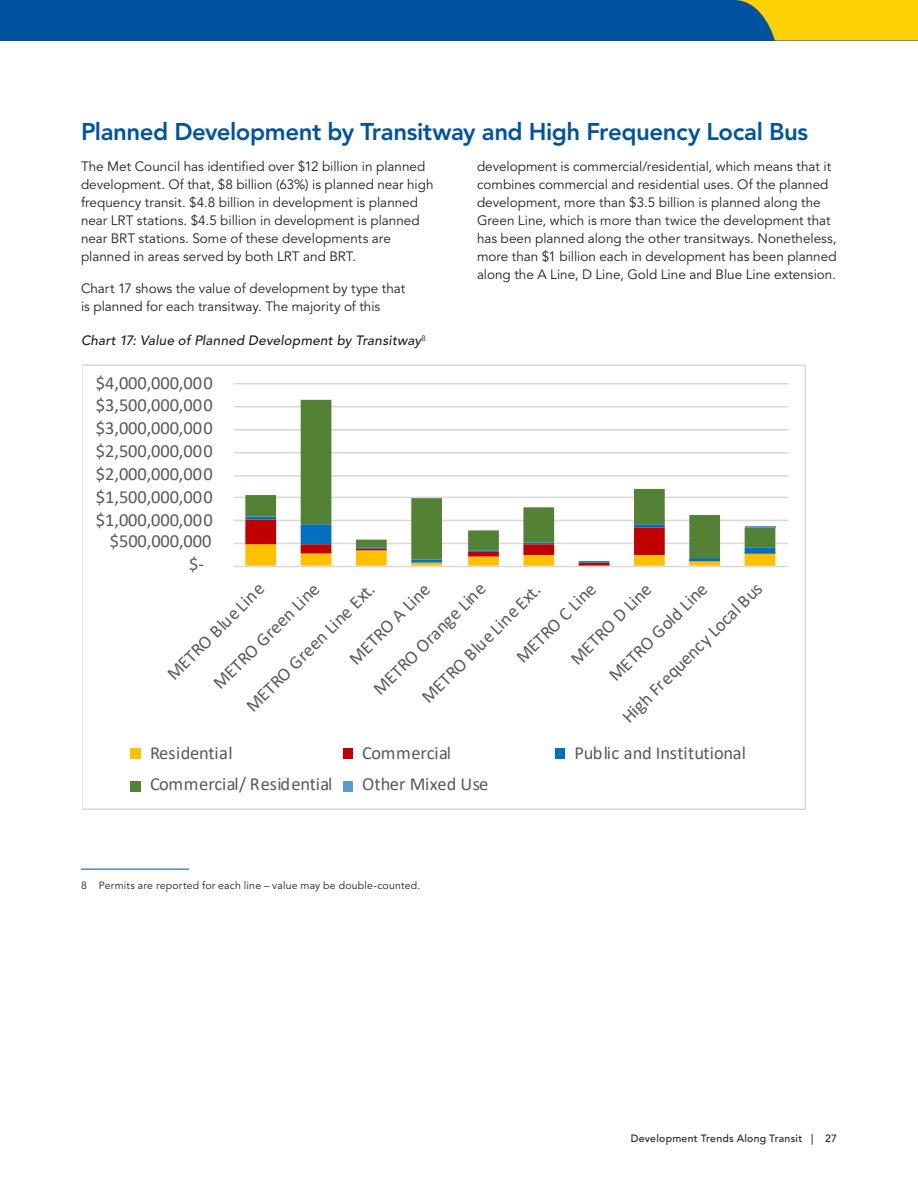
<style>
.page{position:relative;width:918px;height:1188px;background:#fff}
.page>*{position:absolute;margin:0;border:0;box-sizing:border-box;transform-origin:0 0}
.Heading_2{font:800 24px "Avenir LT Std";letter-spacing:-.02em;color:#0153a0}
.t1{font:18.45px "Calibri";letter-spacing:-.005em;color:#595959}
.Body_-_2_col{font:13.5px/18px "Avenir LT Std";color:#231f20}
.t2{font:italic 500 13.5px "Avenir LT Std";letter-spacing:.015em;color:#231f20}
.Footnote{font:10.5px "Avenir LT Std";letter-spacing:.02em;color:#231f20}
.t3{font:500 10.5px "Avenir LT Std";letter-spacing:.025em;color:#231f20}
</style>
<div class="page">
<div style="left:0;top:0;width:918px;height:40px;background:#0153a0"></div>
<svg style="left:736px;top:0;width:182px;height:40px;background:#d8be1c"></svg>
<hr style="left:81px;top:869px;width:108px;height:1px;background:#0153a0">
<svg style="left:82px;top:365px;width:724px;height:445px"></svg>
<h2 class="Heading_2" style="left:81px;top:117px;width:729px">Planned Development by Transitway and High Frequency Local Bus</h2>
<p class="Body_-_2_col" style="left:81px;top:158px;width:354px">The Met Council has identified over $12 billion in planned development. Of that, $8 billion (63%) is planned near high frequency transit. $4.8 billion in development is planned near LRT stations. $4.5 billion in development is planned near BRT stations. Some of these developments are planned in areas served by both LRT and BRT.</p>
<p class="Body_-_2_col" style="left:81px;top:279px;width:326px">Chart 17 shows the value of development by type that is planned for each transitway. The majority of this</p>
<p class="Body_-_2_col" style="left:477px;top:158px;width:361px">development is commercial/residential, which means that it combines commercial and residential uses. Of the planned development, more than $3.5 billion is planned along the Green Line, which is more than twice the development that has been planned along the other transitways. Nonetheless, more than $1 billion each in development has been planned along the A Line, D Line, Gold Line and Blue Line extension.</p>
<p class="t2" style="left:81px;top:333px;width:346px">Chart 17: Value of Planned Development by Transitway<sup>8</sup></p>
<p class="t1" style="left:96px;top:370px;width:118px">$4,000,000,000</p>
<p class="t1" style="left:96px;top:392px;width:118px">$3,500,000,000</p>
<p class="t1" style="left:96px;top:415px;width:118px">$3,000,000,000</p>
<p class="t1" style="left:96px;top:438px;width:118px">$2,500,000,000</p>
<p class="t1" style="left:96px;top:461px;width:118px">$2,000,000,000</p>
<p class="t1" style="left:96px;top:484px;width:118px">$1,500,000,000</p>
<p class="t1" style="left:96px;top:507px;width:118px">$1,000,000,000</p>
<p class="t1" style="left:110px;top:528px;width:103px">$500,000,000</p>
<p class="t1" style="left:189px;top:551px;width:16px">$-</p>
<p class="t1" style="left:616px;top:711px;width:192px;rotate:-45deg">High Frequency Local Bus</p>
<p class="t1" style="left:161px;top:668px;width:130px;rotate:-45deg">METRO Blue Line</p>
<p class="t1" style="left:367px;top:683px;width:152px;rotate:-45deg">METRO Orange Line</p>
<p class="t1" style="left:603px;top:669px;width:132px;rotate:-45deg">METRO Gold Line</p>
<p class="t1" style="left:510px;top:651px;width:106px;rotate:-45deg">METRO C Line</p>
<p class="t1" style="left:207px;top:677px;width:143px;rotate:-45deg">METRO Green Line</p>
<p class="t1" style="left:343px;top:652px;width:107px;rotate:-45deg">METRO A Line</p>
<p class="t1" style="left:564px;top:652px;width:107px;rotate:-45deg">METRO D Line</p>
<p class="t1" style="left:240px;top:700px;width:175px;rotate:-45deg">METRO Green Line Ext.</p>
<p class="t1" style="left:416px;top:691px;width:161px;rotate:-45deg">METRO Blue Line Ext.</p>
<p class="t1" style="left:150px;top:740px;width:84px">Residential</p>
<p class="t1" style="left:362px;top:740px;width:90px">Commercial</p>
<p class="t1" style="left:575px;top:740px;width:173px">Public and Institutional</p>
<p class="t1" style="left:150px;top:771px;width:184px">Commercial/ Residential</p>
<p class="t1" style="left:362px;top:771px;width:127px">Other Mixed Use</p>
<p class="Footnote" style="left:81px;top:880px;width:341px">8 Permits are reported for each line – value may be double-counted.</p>
<p class="t3" style="left:631px;top:1132px;width:208px">Development Trends Along Transit | 27</p>
</div>
